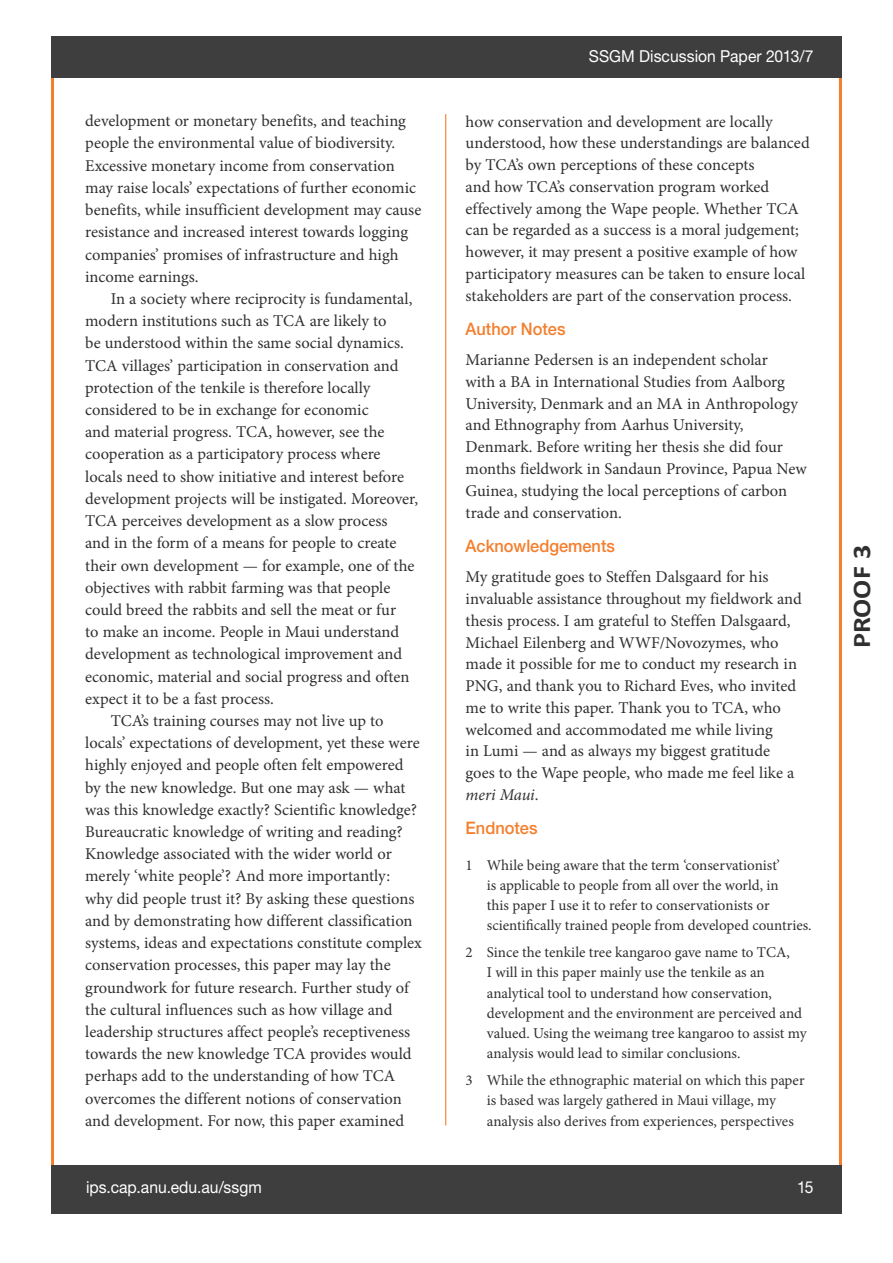
<style>
.page{position:relative;width:893px;height:1263px;background:#fff}
.page>*{position:absolute;margin:0;border:0;box-sizing:border-box;transform-origin:0 0}
.t1{font:700 25.5px "Calibri";color:#312f30;scale:1.11 1}
.t2{font:500 17.25px "Helvetica Neue LT Std";color:#f47e2c;scale:.95 1}
.t3{font:16.5px/21.8px "Minion Pro";color:#312f30}
.t4{font:16.5px "Helvetica Neue LT Std";color:#fff;scale:.95 1}
.t5{font:15px/20.2px "Minion Pro";color:#312f30}
.s1{font-style:italic}
</style>
<div class="page">
<div style="left:51px;top:1165px;width:790px;height:49px;background:#3e3e3f"></div>
<hr style="left:445px;top:114px;width:1px;height:1011px;background:#f47e2c">
<div style="left:51px;top:36px;width:791px;height:42px;background:#3e3e3f"></div>
<p class="t3" style="left:85px;top:110px;width:338px;line-height:22.2px">development or monetary benefits, and teaching people the environmental value of biodiversity.<br>Excessive monetary income from conservation may raise locals’ expectations of further economic benefits, while insufficient development may cause resistance and increased interest towards logging companies’ promises of infrastructure and high income earnings.</p>
<p class="t3" style="left:111px;top:288px;width:303px">In a society where reciprocity is fundamental,</p>
<p class="t3" style="left:85px;top:310px;width:303px">modern institutions such as TCA are likely to</p>
<p class="t3" style="left:85px;top:332px;width:320px">be understood within the same social dynamics.</p>
<p class="t3" style="left:85px;top:354px;width:315px">TCA villages’ participation in conservation and</p>
<p class="t3" style="left:85px;top:377px;width:287px">protection of the tenkile is therefore locally</p>
<p class="t3" style="left:85px;top:399px;width:285px">considered to be in exchange for economic</p>
<p class="t3" style="left:85px;top:421px;width:301px">and material progress. TCA, however, see the</p>
<p class="t3" style="left:85px;top:443px;width:297px">cooperation as a participatory process where</p>
<p class="t3" style="left:85px;top:466px;width:320px">locals need to show initiative and interest before</p>
<p class="t3" style="left:85px;top:488px;width:334px">development projects will be instigated. Moreover,</p>
<p class="t3" style="left:85px;top:510px;width:304px">TCA perceives development as a slow process</p>
<p class="t3" style="left:85px;top:532px;width:313px">and in the form of a means for people to create</p>
<p class="t3" style="left:85px;top:554px;width:331px">their own development — for example, one of the</p>
<p class="t3" style="left:85px;top:577px;width:307px">objectives with rabbit farming was that people</p>
<p class="t3" style="left:85px;top:599px;width:312px">could breed the rabbits and sell the meat or fur</p>
<p class="t3" style="left:85px;top:621px;width:316px">to make an income. People in Maui understand</p>
<p class="t3" style="left:85px;top:643px;width:319px">development as technological improvement and</p>
<p class="t3" style="left:85px;top:665px;width:326px">economic, material and social progress and often</p>
<p class="t3" style="left:85px;top:688px;width:190px">expect it to be a fast process.</p>
<p class="t3" style="left:111px;top:710px;width:274px">TCA’s training courses may not live up to</p>
<p class="t3" style="left:85px;top:732px;width:336px">locals’ expectations of development, yet these were</p>
<p class="t3" style="left:85px;top:754px;width:320px">highly enjoyed and people often felt empowered</p>
<p class="t3" style="left:85px;top:776px;width:322px">by the new knowledge. But one may ask — what</p>
<p class="t3" style="left:85px;top:799px;width:333px">was this knowledge exactly? Scientific knowledge?</p>
<p class="t3" style="left:85px;top:821px;width:319px">Bureaucratic knowledge of writing and reading?</p>
<p class="t3" style="left:85px;top:843px;width:308px">Knowledge associated with the wider world or</p>
<p class="t3" style="left:85px;top:865px;width:306px">merely ‘white people’? And more importantly:</p>
<p class="t3" style="left:85px;top:888px;width:331px">why did people trust it? By asking these questions</p>
<p class="t3" style="left:85px;top:910px;width:329px">and by demonstrating how different classification</p>
<p class="t3" style="left:85px;top:932px;width:338px">systems, ideas and expectations constitute complex</p>
<p class="t3" style="left:85px;top:954px;width:307px">conservation processes, this paper may lay the</p>
<p class="t3" style="left:85px;top:976px;width:325px">groundwork for future research. Further study of</p>
<p class="t3" style="left:85px;top:999px;width:309px">the cultural influences such as how village and</p>
<p class="t3" style="left:85px;top:1021px;width:326px">leadership structures affect people’s receptiveness</p>
<p class="t3" style="left:85px;top:1043px;width:328px">towards the new knowledge TCA provides would</p>
<p class="t3" style="left:85px;top:1065px;width:312px">perhaps add to the understanding of how TCA</p>
<p class="t3" style="left:85px;top:1087px;width:318px">overcomes the different notions of conservation</p>
<p class="t3" style="left:85px;top:1110px;width:320px">and development. For now, this paper examined</p>
<p class="t4" style="left:589px;top:47px;width:238px">SSGM Discussion Paper 2013/7</p>
<p class="t3" style="left:466px;top:111px;width:346px">how conservation and development are locally understood, how these understandings are balanced by TCA’s own perceptions of these concepts<br>and how TCA’s conservation program worked effectively among the Wape people. Whether TCA can be regarded as a success is a moral judgement; however, it may present a positive example of how participatory measures can be taken to ensure local stakeholders are part of the conservation process.</p>
<p class="t2" style="left:466px;top:318px;width:107px">Author Notes</p>
<p class="t3" style="left:466px;top:349px;width:343px">Marianne Pedersen is an independent scholar<br>with a BA in International Studies from Aalborg University, Denmark and an MA in Anthropology and Ethnography from Aarhus University, Denmark. Before writing her thesis she did four months fieldwork in Sandaun Province, Papua New Guinea, studying the local perceptions of carbon trade and conservation.</p>
<p class="t2" style="left:466px;top:536px;width:159px">Acknowledgements</p>
<p class="t3" style="left:466px;top:566px;width:338px">My gratitude goes to Steffen Dalsgaard for his invaluable assistance throughout my fieldwork and thesis process. I am grateful to Steffen Dalsgaard, Michael Eilenberg and WWF/Novozymes, who made it possible for me to conduct my research in PNG, and thank you to Richard Eves, who invited me to write this paper. Thank you to TCA, who welcomed and accommodated me while living<br>in Lumi — and as always my biggest gratitude goes to the Wape people, who made me feel like a <span class="s1">meri Maui</span>.</p>
<p class="t2" style="left:466px;top:818px;width:77px">Endnotes</p>
<p class="t5" style="left:487px;top:855px;width:326px;text-indent:-21px">1 While being aware that the term ‘conservationist’<br>is applicable to people from all over the world, in<br>this paper I use it to refer to conservationists or scientifically trained people from developed countries.</p>
<p class="t5" style="left:487px;top:942px;width:321px;text-indent:-21px">2 Since the tenkile tree kangaroo gave name to TCA,<br>I will in this paper mainly use the tenkile as an analytical tool to understand how conservation, development and the environment are perceived and valued. Using the weimang tree kangaroo to assist my analysis would lead to similar conclusions.</p>
<p class="t5" style="left:487px;top:1070px;width:319px;text-indent:-21px">3 While the ethnographic material on which this paper is based was largely gathered in Maui village, my analysis also derives from experiences, perspectives</p>
<p class="t4" style="left:86px;top:1177px;width:186px">ips.cap.anu.edu.au/ssgm</p>
<p class="t4" style="left:797px;top:1177px;width:19px">15</p>
<h1 class="t1" style="left:846px;top:648px;width:95px;rotate:-90deg">PROOF 3</h1>
</div>
